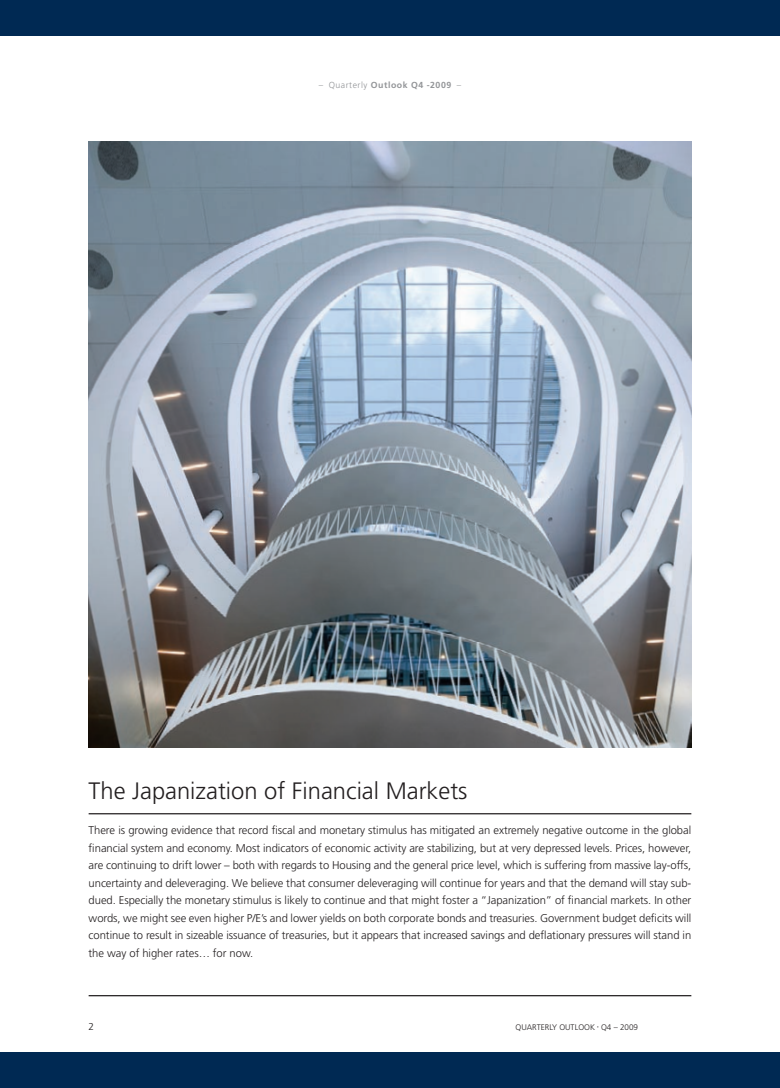
<style>
.page{position:relative;width:780px;height:1088px;background:#fff}
.page>*{position:absolute;margin:0;border:0;box-sizing:border-box;transform-origin:0 0}
.t1{font:300 23.75px "Frutiger";color:#231f20}
.t2{font:300 11.25px/17.5px "Frutiger";letter-spacing:-.005em;color:#231f20;text-align:justify}
.t3{font:300 10px "Frutiger";color:#231f20}
.t4{font:700 8.75px "Frutiger";letter-spacing:.06em;color:#939598}
.t5{font:300 8.12px "Frutiger";color:#231f20}
.s1{font-weight:300}
</style>
<div class="page">
<div style="left:0;top:0;width:780px;height:35px;background:#002953"></div>
<div style="left:0;top:1052px;width:780px;height:36px;background:#002953"></div>
<hr style="left:89px;top:995px;width:602px;height:1px;background:#231f20">
<img style="left:89px;top:142px;width:602px;height:606px">
<hr style="left:89px;top:813px;width:602px;height:1px;background:#231f20">
<p class="t4" style="left:319px;top:80px;width:144px"><span class="s1">– Quarterly</span> Outlook Q4 -2009 <span class="s1">–</span></p>
<h1 class="t1" style="left:89px;top:777px;width:380px">The Japanization of Financial Markets</h1>
<p class="t2" style="left:89px;top:821px;width:604px">There is growing evidence that record fiscal and monetary stimulus has mitigated an extremely negative outcome in the global financial system and economy. Most indicators of economic activity are stabilizing, but at very depressed levels. Prices, however, are continuing to drift lower – both with regards to Housing and the general price level, which is suffering from massive lay-offs, uncertainty and deleveraging. We believe that consumer deleveraging will continue for years and that the demand will stay sub&shy;dued. Especially the monetary stimulus is likely to continue and that might foster a “Japanization” of financial markets. In other words, we might see even higher P/E’s and lower yields on both corporate bonds and treasuries. Government budget deficits will continue to result in sizeable issuance of treasuries, but it appears that increased savings and deflationary pressures will stand in the way of higher rates… for now.</p>
<p class="t3" style="left:89px;top:1021px;width:7px">2</p>
<p class="t5" style="left:515px;top:1022px;width:22px">Quarter</p>
<p class="t5" style="left:549px;top:1022px;width:90px">ly Outloo k <sup>•</sup> q4 – 2009</p>
</div>
